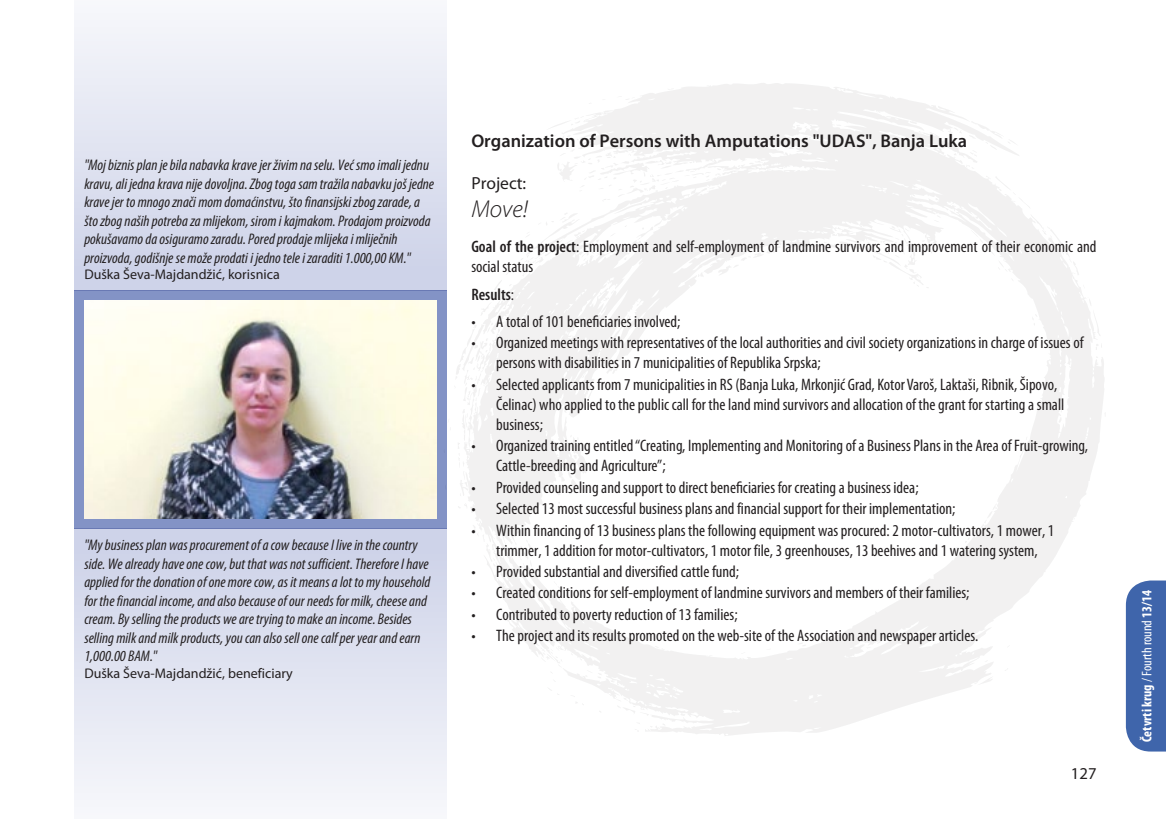
<style>
.page{position:relative;width:1166px;height:819px;background:#fff}
.page>*{position:absolute;margin:0;border:0;box-sizing:border-box;transform-origin:0 0}
.t1{font:italic 300 24.5px "Myriad Pro";color:#231f20}
.t2{font:600 18.38px "Myriad Pro";color:#231f20}
.t3{font:17.5px "Myriad Pro";color:#231f20}
.t4{font:condensed 16.62px/19.9px "Myriad Pro";color:#231f20}
.t5{font:600 condensed 16.62px "Myriad Pro";color:#231f20}
.t6{font:16.62px "Myriad Pro";color:#231f20}
.t7{font:italic condensed 15.4px/18.6px "Myriad Pro";color:#231f20}
.t8{font:14px "Myriad Pro";color:#231f20}
.t9{font:700 condensed 14px "Myriad Pro";color:#fff}
.s1{font-weight:600}
.s2{font-weight:400}
</style>
<div class="page">
<svg style="left:446px;top:82px;width:658px;height:654px"></svg>
<div style="left:74px;top:0;width:372px;height:290px;background:linear-gradient(to bottom,#f7f8fb,#ccd1e8)"></div>
<div style="left:74px;top:528px;width:372px;height:291px;background:linear-gradient(to bottom,#cbd0e8,#f7f8fb)"></div>
<div style="left:74px;top:290px;width:372px;height:238px;background:#8393c6"></div>
<div style="left:1126px;top:580px;width:40px;height:171px;background:#3f65ab"></div>
<img style="left:84px;top:300px;width:353px;height:218px">
<p class="t7" style="left:84px;top:156px;width:351px">"Moj biznis plan je bila nabavka krave jer živim na selu. Već smo imali jednu kravu, ali jedna krava nije dovoljna. Zbog toga sam tražila nabavku još jedne krave jer to mnogo znači mom domaćinstvu, što finansijski zbog zarade, a što zbog naših potreba za mlijekom, sirom i kajmakom. Prodajom proizvoda pokušavamo da osiguramo zaradu. Pored prodaje mlijeka i mliječnih proizvoda, godišnje se može prodati i jedno tele i zaraditi 1.000,00 KM."</p>
<p class="t8" style="left:84px;top:267px;width:197px">Duška Ševa-Majdandžić, korisnica</p>
<p class="t7" style="left:84px;top:536px;width:348px">"My business plan was procurement of a cow because I live in the country side. We already have one cow, but that was not sufficient. Therefore I have applied for the donation of one more cow, as it means a lot to my household for the financial income, and also because of our needs for milk, cheese and cream. By selling the products we are trying to make an income. Besides selling milk and milk products, you can also sell one calf per year and earn 1,000.00 BAM."</p>
<p class="t8" style="left:84px;top:665px;width:210px">Duška Ševa-Majdandžić, beneficiary</p>
<p class="t2" style="left:471px;top:130px;width:497px">Organization of Persons with Amputations "UDAS", Banja Luka</p>
<p class="t3" style="left:471px;top:173px;width:56px">Project:</p>
<h1 class="t1" style="left:471px;top:196px;width:58px">Move!</h1>
<p class="t4" style="left:471px;top:237px;width:627px"><span class="s1">Goal of the project</span>: Employment and self-employment of landmine survivors and improvement of their economic and social status</p>
<p class="t5" style="left:471px;top:285px;width:44px">Results<span class="s2">:</span></p>
<p class="t4" style="left:471px;top:312px;width:211px">• A total of 101 beneficiaries involved;</p>
<p class="t4" style="left:496px;top:333px;width:589px;text-indent:-25px">• Organized meetings with representatives of the local authorities and civil society organizations in charge of issues of persons with disabilities in 7 municipalities of Republika Srpska;</p>
<p class="t4" style="left:496px;top:374px;width:570px;text-indent:-25px">• Selected applicants from 7 municipalities in RS (Banja Luka, Mrkonjić Grad, Kotor Varoš, Laktaši, Ribnik, Šipovo,<br>Čelinac) who applied to the public call for the land mind survivors and allocation of the grant for starting a small business;</p>
<p class="t4" style="left:496px;top:436px;width:593px;text-indent:-25px">• Organized training entitled “Creating, Implementing and Monitoring of a Business Plans in the Area of Fruit-growing,<br>Cattle-breeding and Agriculture”;</p>
<p class="t4" style="left:471px;top:477px;width:449px">• Provided counseling and support to direct beneficiaries for creating a business idea;</p>
<p class="t4" style="left:471px;top:499px;width:485px">• Selected 13 most successful business plans and financial support for their implementation;</p>
<p class="t4" style="left:471px;top:520px;width:584px;text-align:center">• Within financing of 13 business plans the following equipment was procured: 2 motor-cultivators, 1 mower, 1 trimmer, 1 addition for motor-cultivators, 1 motor file, 3 greenhouses, 13 beehives and 1 watering system,</p>
<p class="t4" style="left:471px;top:561px;width:269px">• Provided substantial and diversified cattle fund;</p>
<p class="t4" style="left:471px;top:583px;width:500px">• Created conditions for self-employment of landmine survivors and members of their families;</p>
<p class="t4" style="left:471px;top:604px;width:268px">• Contributed to poverty reduction of 13 families;</p>
<p class="t4" style="left:471px;top:626px;width:507px">• The project and its results promoted on the web-site of the Association and newspaper articles.</p>
<p class="t6" style="left:1071px;top:764px;width:27px">127</p>
<p class="t9" style="left:1139px;top:742px;width:154px;rotate:-90deg">Četvrti krug <span class="s2">/ Fourth round</span> 13/14</p>
</div>
